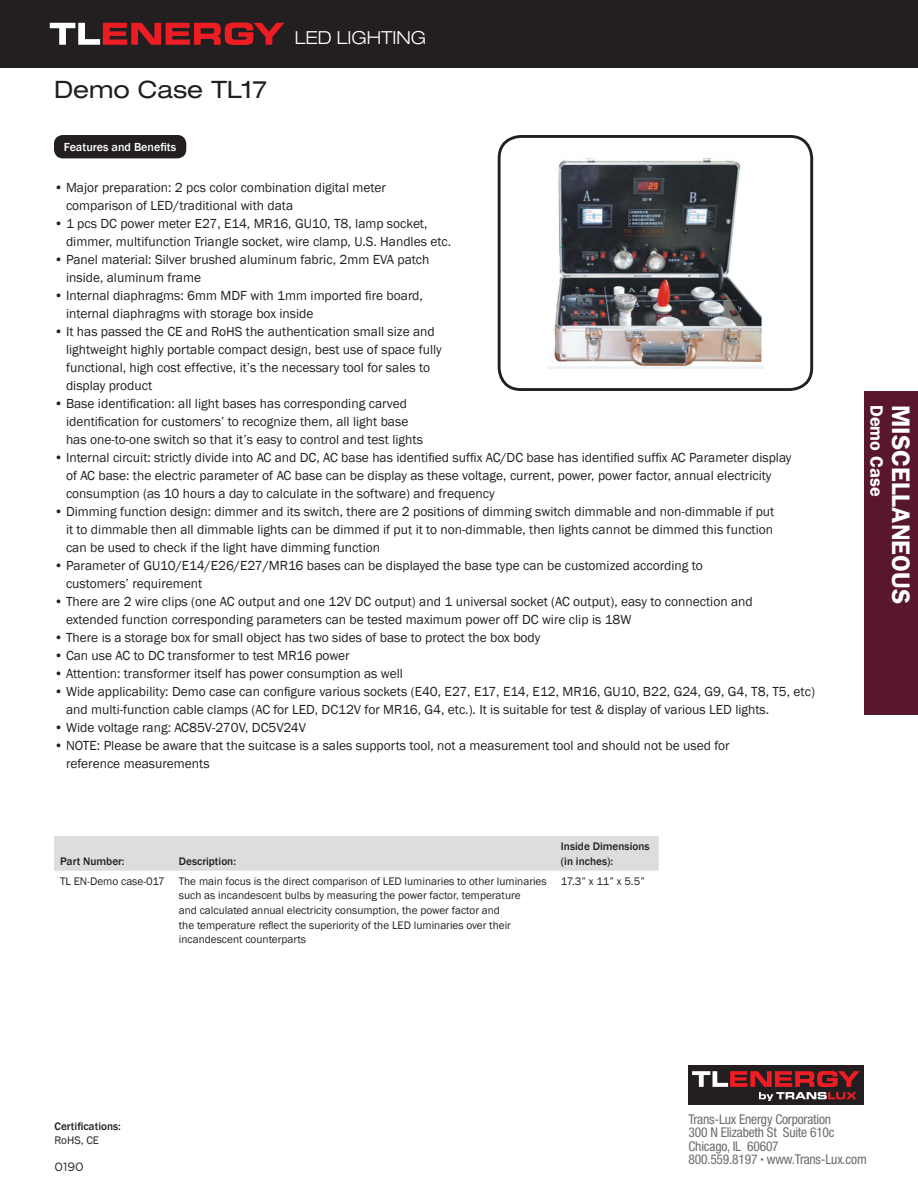
<style>
.page{position:relative;width:918px;height:1188px;background:#fff}
.page>*{position:absolute;margin:0;border:0;box-sizing:border-box;transform-origin:0 0}
.t1{font:600 25.5px "Franklin Gothic";color:#fff}
.Body{font:expanded 24px "Helvetica Neue";color:#231f20}
.t2{font:300 expanded 18px "Helvetica Neue";color:#fff}
.t3{font:600 18px "Franklin Gothic";color:#fff}
.Paragraph{font:13.5px/18px "Franklin Gothic";color:#231f20}
.t4{font:condensed 13.5px/13.5px "Helvetica Neue";letter-spacing:-.015em;color:#6c6d70}
.t5{font:500 12px "Franklin Gothic";color:#fff}
.t6{font:12px "Gotham";color:#231f20}
.Body-2{font:11.25px/14.7px "Franklin Gothic";color:#231f20}
.Body-3{font:500 11.25px/14.7px "Franklin Gothic";color:#231f20}
.s1{font-size:7.05px}
</style>
<div class="page">
<div style="left:688px;top:1065px;width:176px;height:40px;background:#231f20"></div>
<svg style="left:692px;top:1071px;width:168px;height:30px"></svg>
<div style="left:0;top:0;width:918px;height:67px;background:#231f20"></div>
<svg style="left:50px;top:23px;width:234px;height:22px"></svg>
<div style="left:864px;top:391px;width:54px;height:324px;background:#58172f"></div>
<div style="left:498px;top:135px;width:315px;height:256px;border:3px solid #231f20;border-radius:22px"></div>
<div style="left:54px;top:836px;width:605px;height:35px;background:#dcdddf"></div>
<div style="left:54px;top:135px;width:132px;height:23px;background:#231f20;border-radius:9px"></div>
<img style="left:548px;top:158px;width:215px;height:211px">
<p class="Body" style="left:54px;top:75px;width:214px">Demo Case TL17</p>
<p class="t5" style="left:64px;top:139px;width:114px">Features and Benefits</p>
<p class="t2" style="left:295px;top:27px;width:133px">LED LIGHTING</p>
<p class="Paragraph" style="left:54px;top:179px;width:333px">• Major preparation: 2 pcs color combination digital meter</p>
<p class="Paragraph" style="left:66px;top:197px;width:229px">comparison of LED/traditional with data</p>
<p class="Paragraph" style="left:54px;top:215px;width:375px">• 1 pcs DC power meter E27, E14, MR16, GU10, T8, lamp socket,</p>
<p class="Paragraph" style="left:66px;top:233px;width:387px">dimmer, multifunction Triangle socket, wire clamp, U.S. Handles etc.</p>
<p class="Paragraph" style="left:54px;top:251px;width:377px">• Panel material: Silver brushed aluminum fabric, 2mm EVA patch</p>
<p class="Paragraph" style="left:66px;top:269px;width:137px">inside, aluminum frame</p>
<p class="Paragraph" style="left:54px;top:287px;width:370px">• Internal diaphragms: 6mm MDF with 1mm imported fire board,</p>
<p class="Paragraph" style="left:66px;top:305px;width:249px">internal diaphragms with storage box inside</p>
<p class="Paragraph" style="left:54px;top:323px;width:382px">• It has passed the CE and RoHS the authentication small size and</p>
<p class="Paragraph" style="left:66px;top:341px;width:377px">lightweight highly portable compact design, best use of space fully</p>
<p class="Paragraph" style="left:66px;top:359px;width:366px">functional, high cost effective, it’s the necessary tool for sales to display product</p>
<p class="Paragraph" style="left:54px;top:395px;width:355px">• Base identification: all light bases has corresponding carved</p>
<p class="Paragraph" style="left:66px;top:413px;width:344px">identification for customers’ to recognize them, all light base</p>
<p class="Paragraph" style="left:66px;top:431px;width:358px">has one-to-one switch so that it’s easy to control and test lights</p>
<p class="Paragraph" style="left:54px;top:449px;width:739px">• Internal circuit: strictly divide into AC and DC, AC base has identified suffix AC/DC base has identified suffix AC Parameter display</p>
<p class="Paragraph" style="left:66px;top:467px;width:707px">of AC base: the electric parameter of AC base can be display as these voltage, current, power, power factor, annual electricity consumption (as 10 hours a day to calculate in the software) and frequency</p>
<p class="Paragraph" style="left:54px;top:503px;width:722px">• Dimming function design: dimmer and its switch, there are 2 positions of dimming switch dimmable and non-dimmable if put</p>
<p class="Paragraph" style="left:66px;top:521px;width:709px">it to dimmable then all dimmable lights can be dimmed if put it to non-dimmable, then lights cannot be dimmed this function can be used to check if the light have dimming function</p>
<p class="Paragraph" style="left:54px;top:557px;width:650px">• Parameter of GU10/E14/E26/E27/MR16 bases can be displayed the base type can be customized according to</p>
<p class="Paragraph" style="left:66px;top:575px;width:138px">customers’ requirement</p>
<p class="Paragraph" style="left:54px;top:593px;width:700px">• There are 2 wire clips (one AC output and one 12V DC output) and 1 universal socket (AC output), easy to connection and</p>
<p class="Paragraph" style="left:66px;top:611px;width:567px">extended function corresponding parameters can be tested maximum power off DC wire clip is 18W</p>
<p class="Paragraph" style="left:54px;top:629px;width:488px">• There is a storage box for small object has two sides of base to protect the box body</p>
<p class="Paragraph" style="left:54px;top:647px;width:297px">• Can use AC to DC transformer to test MR16 power</p>
<p class="Paragraph" style="left:54px;top:665px;width:350px">• Attention: transformer itself has power consumption as well</p>
<p class="Paragraph" style="left:54px;top:683px;width:763px">• Wide applicability: Demo case can configure various sockets (E40, E27, E17, E14, E12, MR16, GU10, B22, G24, G9, G4, T8, T5, etc)</p>
<p class="Paragraph" style="left:66px;top:701px;width:705px">and multi-function cable clamps (AC for LED, DC12V for MR16, G4, etc.). It is suitable for test &amp; display of various LED lights.</p>
<p class="Paragraph" style="left:54px;top:719px;width:254px">• Wide voltage rang: AC85V-270V, DC5V24V</p>
<p class="Paragraph" style="left:54px;top:737px;width:677px">• NOTE: Please be aware that the suitcase is a sales supports tool, not a measurement tool and should not be used for</p>
<p class="Paragraph" style="left:66px;top:755px;width:145px">reference measurements</p>
<p class="Body-3" style="left:60px;top:854px;width:66px">Part Number:</p>
<p class="Body-3" style="left:179px;top:854px;width:59px">Description:</p>
<p class="Body-3" style="left:561px;top:839px;width:90px">Inside Dimensions (in inches):</p>
<p class="Body-2" style="left:60px;top:874px;width:106px">TL EN-Demo case-017</p>
<p class="Body-2" style="left:179px;top:874px;width:369px">The main focus is the direct comparison of LED luminaries to other luminaries such as incandescent bulbs by measuring the power factor, temperature<br>and calculated annual electricity consumption, the power factor and<br>the temperature reflect the superiority of the LED luminaries over their incandescent counterparts</p>
<p class="Body-2" style="left:561px;top:874px;width:85px">17.3” x 11” x 5.5”</p>
<h3 class="t3" style="left:887px;top:405px;width:13px;rotate:90deg">A</h3>
<p class="t3" style="left:887px;top:405px;width:93px;rotate:90deg">Demo Case</p>
<p class="t1" style="left:916px;top:405px;width:201px;rotate:90deg">MISCELLANEOUS</p>
<p class="Body-3" style="left:55px;top:1119px;width:68px">Certifications:</p>
<p class="Body-2" style="left:55px;top:1133px;width:46px">RoHS, CE</p>
<p class="t6" style="left:55px;top:1159px;width:31px">0190</p>
<p class="t4" style="left:688px;top:1112px;width:180px">Trans-Lux Energy Corporation<br>300 N Elizabeth St Suite 610c<br>Chicago, IL 60607<br>800.559.8197 <span class="s1">•</span> www.Trans-Lux.com</p>
</div>
